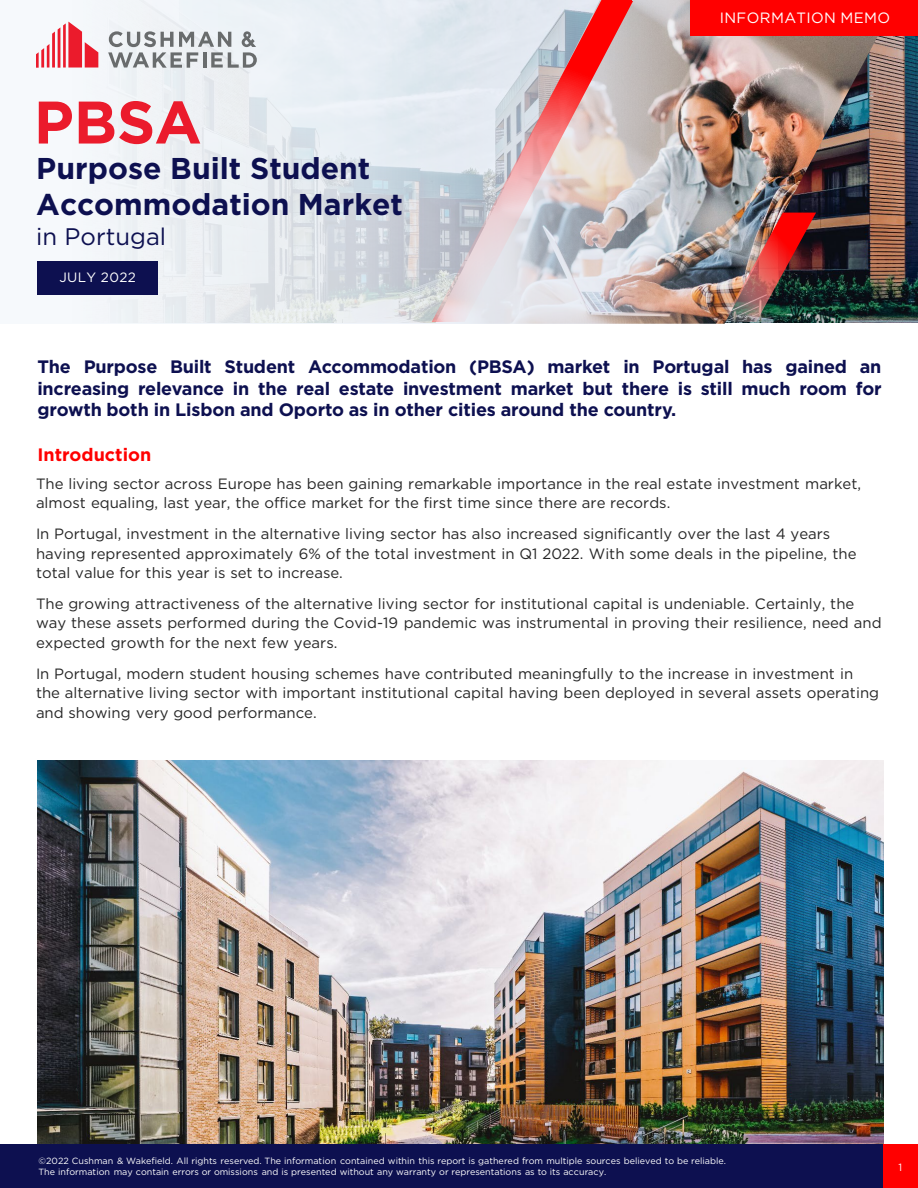
<style>
.page{position:relative;width:918px;height:1188px;background:#fff}
.page>*{position:absolute;margin:0;border:0;box-sizing:border-box;transform-origin:0 0}
.t1{font:700 60px "Gotham";color:#eb1b2c}
.t2{font:700 30px/36px "Gotham";color:#0d1050}
.t3{font:24px "Gotham";color:#0d1050}
.t4{font:700 18px/21.6px "Gotham";letter-spacing:-.01em;color:#0d1050;text-align:justify}
.t5{font:700 18px "Gotham";color:#f00}
.t6{font:15px/19.2px "Gotham";color:#262626}
.t7{font:15px "Gotham";letter-spacing:.025em;color:#fff}
.t8{font:13.5px "Gotham";letter-spacing:.03em;color:#fff}
.t9{font:10.5px "Gotham";color:#fff}
.t10{font:9px "Gotham";color:#fff}
</style>
<div class="page">
<img style="left:897px;top:35px;width:21px;height:288px">
<img style="left:729px;top:35px;width:168px;height:288px">
<svg style="left:37px;top:0;width:692px;height:324px"></svg>
<svg style="left:36px;top:22px;width:62px;height:46px"></svg>
<svg style="left:108px;top:31px;width:148px;height:37px"></svg>
<svg style="left:432px;top:0;width:202px;height:322px;background:#d8c7cb"></svg>
<img style="left:723px;top:213px;width:93px;height:109px">
<div style="left:690px;top:0;width:228px;height:35px;background:#f00"></div>
<div style="left:37px;top:261px;width:120px;height:33px;background:#0d1050"></div>
<img style="left:37px;top:761px;width:846px;height:383px">
<div style="left:0;top:1144px;width:918px;height:44px;background:#0d1050"></div>
<div style="left:883px;top:1144px;width:35px;height:44px;background:#f00"></div>
<p class="t1" style="left:34px;top:83px;width:169px">PBSA</p>
<h2 class="t2" style="left:36px;top:150px;width:368px">Purpose Built Student<br>Accommodation Market</h2>
<h2 class="t3" style="left:36px;top:221px;width:131px">in Portugal</h2>
<p class="t8" style="left:60px;top:269px;width:78px">JULY 2022</p>
<p class="t7" style="left:720px;top:8px;width:172px">INFORMATION MEMO</p>
<p class="t4" style="left:37px;top:356px;width:846px">The Purpose Built Student Accommodation (PBSA) market in Portugal has gained an increasing relevance in the real estate investment market but there is still much room for growth both in Lisbon and Oporto as in other cities around the country.</p>
<p class="t5" style="left:37px;top:443px;width:115px">Introduction</p>
<p class="t6" style="left:36px;top:474px;width:827px">The living sector across Europe has been gaining remarkable importance in the real estate investment market, almost equaling, last year, the office market for the first time since there are records.</p>
<p class="t6" style="left:36px;top:524px;width:822px">In Portugal, investment in the alternative living sector has also increased significantly over the last 4 years having represented approximately 6% of the total investment in Q1 2022. With some deals in the pipeline, the total value for this year is set to increase.</p>
<p class="t6" style="left:36px;top:594px;width:847px">The growing attractiveness of the alternative living sector for institutional capital is undeniable. Certainly, the way these assets performed during the Covid-19 pandemic was instrumental in proving their resilience, need and expected growth for the next few years.</p>
<p class="t6" style="left:36px;top:664px;width:845px">In Portugal, modern student housing schemes have contributed meaningfully to the increase in investment in the alternative living sector with important institutional capital having been deployed in several assets operating and showing very good performance.</p>
<p class="t10" style="left:39px;top:1155px;width:689px">©2022 Cushman &amp; Wakefield. All rights reserved. The information contained within this report is gathered from multiple sources believed to be reliable.</p>
<p class="t10" style="left:39px;top:1166px;width:569px">The information may contain errors or omissions and is presented without any warranty or representations as to its accuracy.</p>
<p class="t9" style="left:899px;top:1161px;width:5px">1</p>
</div>
